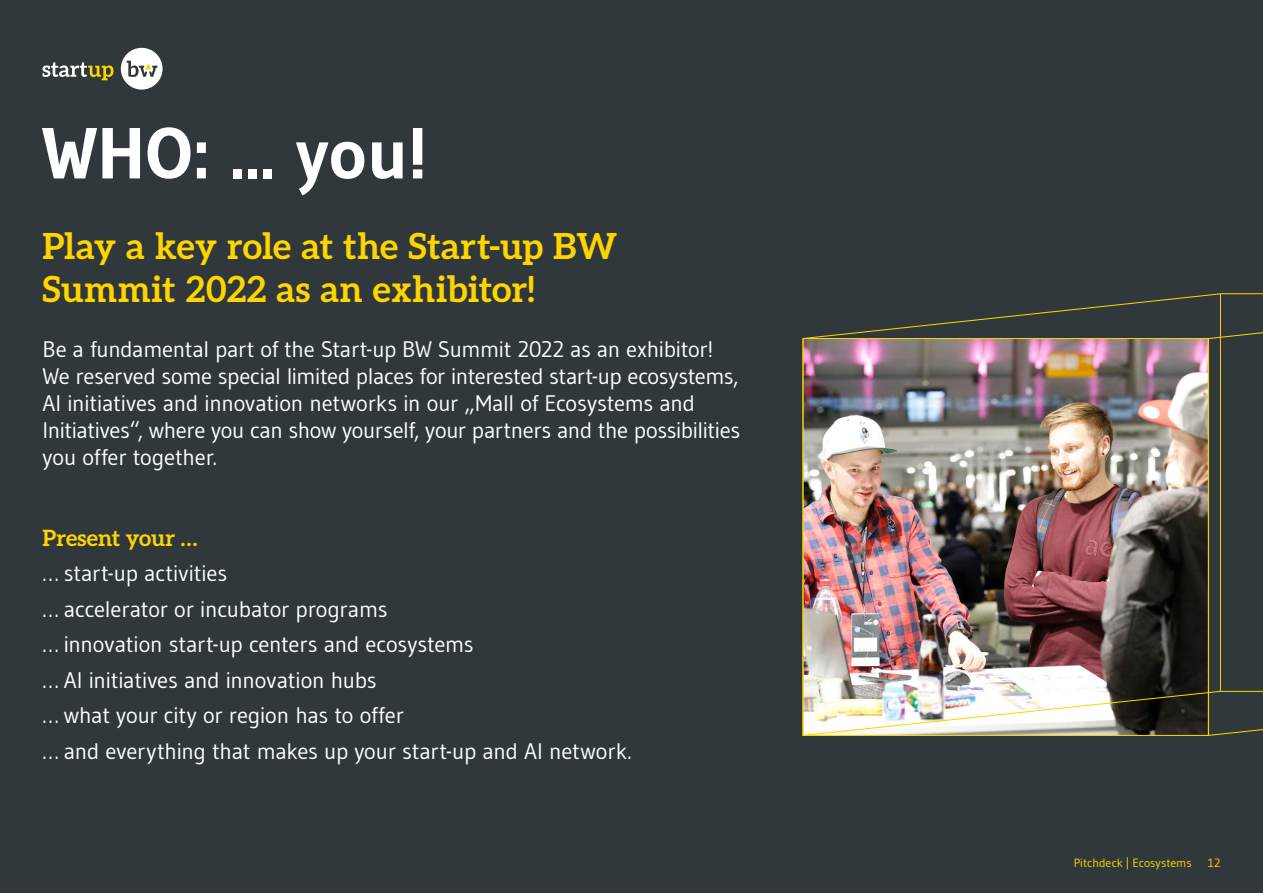
<style>
.page{position:relative;width:1263px;height:893px;background:#30383b}
.page>*{position:absolute;margin:0;border:0;box-sizing:border-box;transform-origin:0 0}
.t1{font:700 72px "Gudea";letter-spacing:.005em;color:#fff}
.t2{font:700 36px/43.2px "Aleo";letter-spacing:.01em;color:#ffd500}
.t3{font:22.5px/35.5px "Gudea";letter-spacing:-.01em;color:#fff}
.t4{font:700 22.5px "Aleo";letter-spacing:.005em;color:#ffd500}
.t5{font:12px "Gudea";color:#ffd500}
</style>
<div class="page">
<img style="left:802px;top:294px;width:406px;height:442px">
<svg style="left:1208px;top:293px;width:55px;height:443px"></svg>
<svg style="left:43px;top:62px;width:70px;height:18px"></svg>
<div style="left:121px;top:48px;width:42px;height:42px;background:#fff;border-radius:50%"></div>
<svg style="left:127px;top:61px;width:31px;height:16px"></svg>
<h1 class="t1" style="left:43px;top:108px;width:386px">WHO: ... you!</h1>
<h2 class="t2" style="left:43px;top:223px;width:576px">Play a key role at the Start-up BW<br>Summit 2022 as an exhibitor!</h2>
<p class="t3" style="left:43px;top:335px;width:699px;line-height:27px">Be a fundamental part of the Start-up BW Summit 2022 as an exhibitor!<br>We reserved some special limited places for interested start-up ecosystems, AI initiatives and innovation networks in our „Mall of Ecosystems and Initiatives“, where you can show yourself, your partners and the possibilities you offer together.</p>
<p class="t4" style="left:43px;top:525px;width:156px">Present your …</p>
<p class="t3" style="left:43px;top:555px;width:590px">… start-up activities<br>… accelerator or incubator programs<br>… innovation start-up centers and ecosystems<br>… AI initiatives and innovation hubs<br>… what your city or region has to offer<br>… and everything that makes up your start-up and AI network.</p>
<p class="t5" style="left:1074px;top:856px;width:119px">Pitchdeck | Ecosystems</p>
<p class="t5" style="left:1208px;top:856px;width:14px">12</p>
</div>
